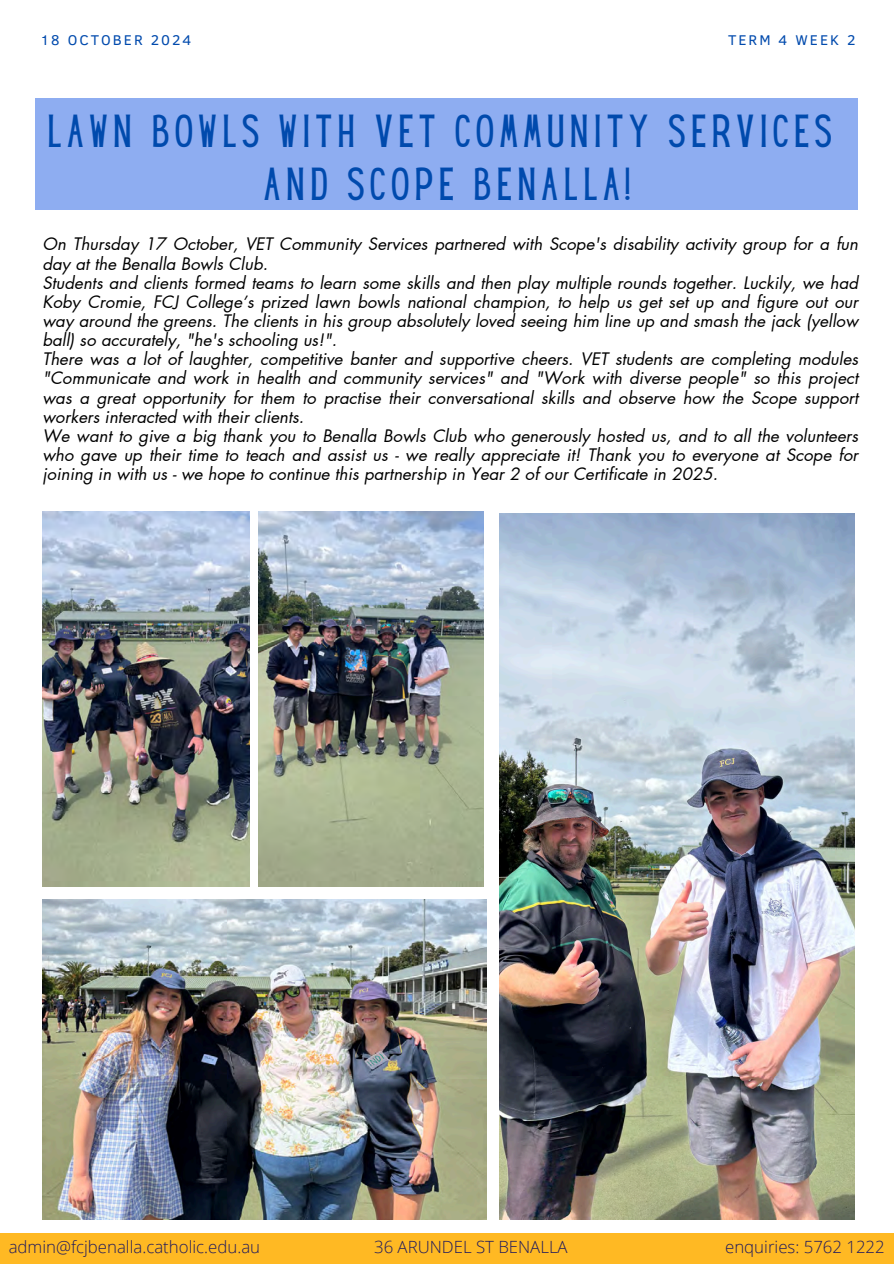
<style>
.page{position:relative;width:894px;height:1264px;background:#fff}
.page>*{position:absolute;margin:0;border:0;box-sizing:border-box;transform-origin:0 0}
.t1{font:40.5px/52.8px "Hey Gotcha";letter-spacing:.14em;color:#004aad;text-align:center}
.t2{font:italic 16.8px/19.2px "Futura LT Pro";color:#000}
.t3{font:300 16.8px "Open Sans";color:#201a5e}
.t4{font:14.55px "Clear Sans";letter-spacing:.14em;color:#004aad}
</style>
<div class="page">
<div style="left:0;top:1233px;width:893px;height:30px;background:#ffb923"></div>
<div style="left:36px;top:98px;width:821px;height:111px;background:#8eadf1"></div>
<img style="left:42px;top:511px;width:207px;height:375px">
<img style="left:258px;top:511px;width:225px;height:375px">
<img style="left:42px;top:899px;width:444px;height:320px">
<img style="left:499px;top:513px;width:355px;height:705px">
<p class="t4" style="left:40px;top:29px;width:152px">18 OCTOBER 2024</p>
<p class="t4" style="left:727px;top:29px;width:129px">TERM 4 WEEK 2</p>
<h1 class="t1" style="left:48px;top:108px;width:785px">LAWN BOWLS WITH VET COMMUNITY SERVICES<br>AND SCOPE BENALLA!</h1>
<p class="t2" style="left:42px;top:235px;width:816px">On Thursday 17 October, VET Community Services partnered with Scope's disability activity group for a fun day at the Benalla Bowls Club.<br>Students and clients formed teams to learn some skills and then play multiple rounds together. Luckily, we had Koby Cromie, FCJ College’s prized lawn bowls national champion, to help us get set up and figure out our way around the greens. The clients in his group absolutely loved seeing him line up and smash the jack (yellow ball) so accurately, "he's schooling us!".<br>There was a lot of laughter, competitive banter and supportive cheers. VET students are completing modules "Communicate and work in health and community services" and "Work with diverse people" so this project was a great opportunity for them to practise their conversational skills and observe how the Scope support workers interacted with their clients.<br>We want to give a big thank you to Benalla Bowls Club who generously hosted us, and to all the volunteers who gave up their time to teach and assist us - we really appreciate it! Thank you to everyone at Scope for joining in with us - we hope to continue this partnership in Year 2 of our Certificate in 2025.</p>
<p class="t3" style="left:9px;top:1234px;width:253px">admin@fcjbenalla.catholic.edu.au</p>
<p class="t3" style="left:374px;top:1234px;width:195px">36 ARUNDEL ST BENALLA</p>
<p class="t3" style="left:725px;top:1234px;width:161px">enquiries: 5762 1222</p>
</div>
